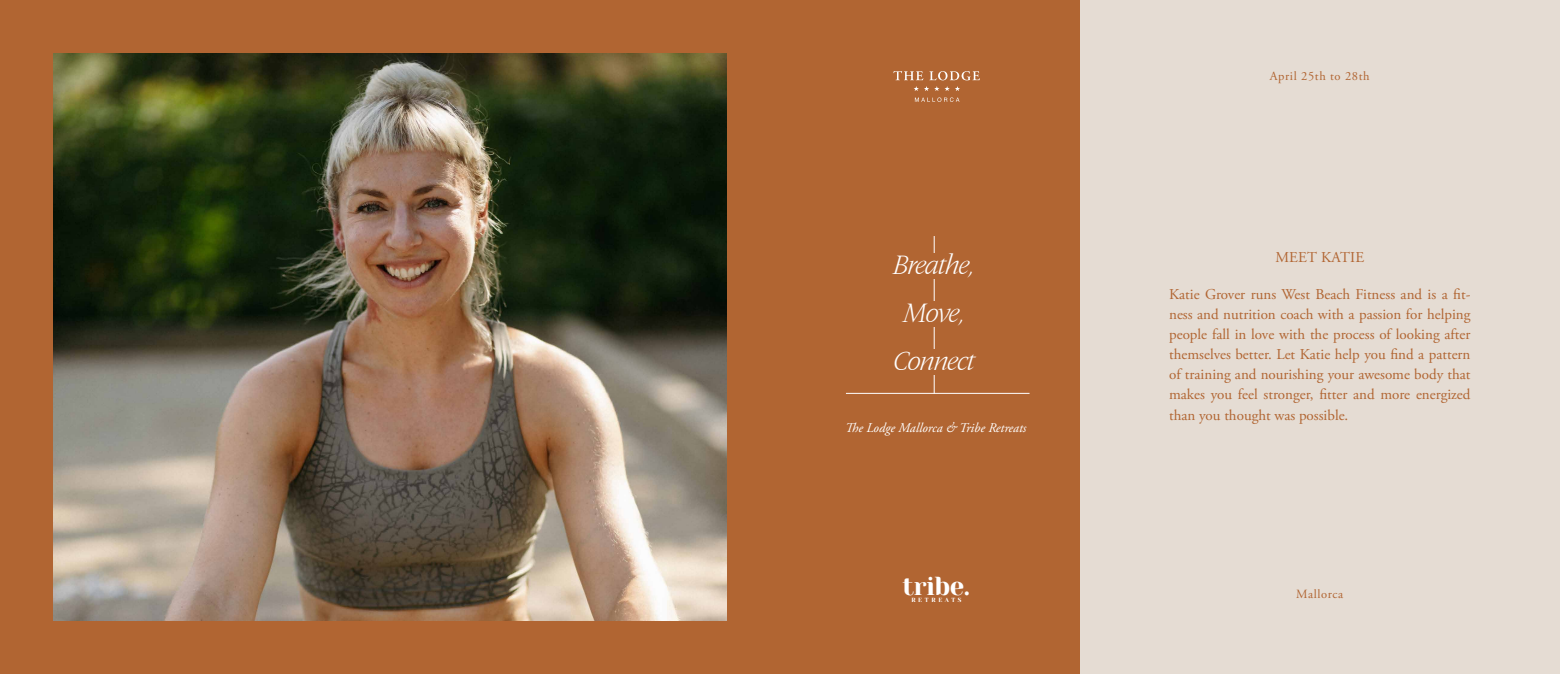
<style>
.page{position:relative;width:1560px;height:674px;background:#fff}
.page>*{position:absolute;margin:0;border:0;box-sizing:border-box;transform-origin:0 0}
.t1{font:italic 300 26.62px/48px "Nikola";letter-spacing:-.04em;color:#fff;text-align:center}
.t2{font:25.88px "Yeseva One";letter-spacing:-.02em;color:#fff}
.t3{font:15px/20px "Adobe Garamond Pro";color:#b16532;text-align:justify}
.t4{font:italic 13.38px "Adobe Garamond Pro";color:#fff}
.t5{font:12.5px "Adobe Garamond Pro";letter-spacing:.05em;color:#b16532}
.t6{font:6px "Yeseva One";letter-spacing:.45em;color:#fff}
</style>
<div class="page">
<div style="left:1079px;top:0;width:480px;height:673px;background:#e5dcd3"></div>
<div style="left:0;top:0;width:1079px;height:673px;background:#b16532"></div>
<img style="left:53px;top:53px;width:673px;height:567px">
<svg style="left:914px;top:97px;width:45px;height:5px"></svg>
<svg style="left:914px;top:86px;width:46px;height:5px"></svg>
<svg style="left:893px;top:71px;width:30px;height:9px"></svg>
<svg style="left:929px;top:71px;width:50px;height:9px"></svg>
<hr style="left:933px;top:236px;width:1px;height:157px;background:#fff">
<div style="left:863px;top:253px;width:141px;height:26px;background:#b16532"></div>
<div style="left:863px;top:301px;width:141px;height:25px;background:#b16532"></div>
<div style="left:863px;top:349px;width:141px;height:26px;background:#b16532"></div>
<hr style="left:845px;top:393px;width:184px;height:1px;background:#fff">
<h1 class="t1" style="left:893px;top:239px;width:84px">Breathe,<br>Move,<br>Connect</h1>
<p class="t4" style="left:845px;top:420px;width:183px">The Lodge Mallorca &amp; Tribe Retreats</p>
<h2 class="t2" style="left:902px;top:566px;width:69px">tribe.</h2>
<p class="t6" style="left:911px;top:594px;width:52px">RETREATS</p>
<p class="t5" style="left:1269px;top:68px;width:101px">April 25th to 28th</p>
<p class="t3" style="left:1275px;top:247px;width:90px">MEET KATIE</p>
<p class="t3" style="left:1168px;top:285px;width:303px">Katie Grover runs West Beach Fitness and is a fit&shy;ness and nutrition coach with a passion for helping people fall in love with the process of looking after themselves better. Let Katie help you find a pattern of training and nourishing your awesome body that makes you feel stronger, fitter and more energized than you thought was possible.</p>
<p class="t5" style="left:1295px;top:586px;width:49px">Mallorca</p>
</div>
